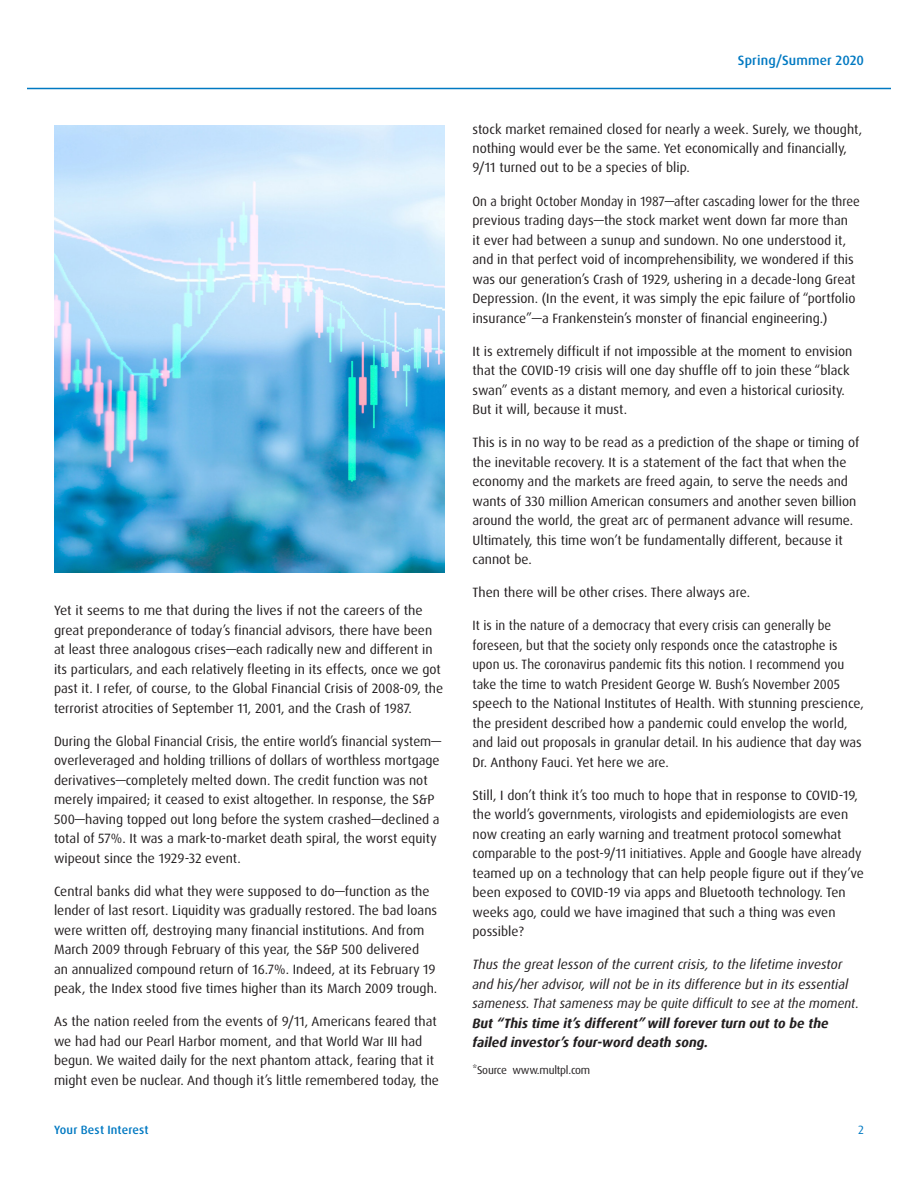
<style>
.page{position:relative;width:918px;height:1188px;background:#fff}
.page>*{position:absolute;margin:0;border:0;box-sizing:border-box;transform-origin:0 0}
.t1{font:13.5px/19.5px "Dax Pro";color:#231f20}
.t2{font:13.5px/19.5px "Dax Pro";color:#231f20;scale:.95 1}
.t3{font:italic 13.5px/19.5px "Dax Pro";color:#231f20}
.t4{font:500 13.5px "Dax Pro";letter-spacing:.01em;color:#0079c2}
.t5{font:500 12px "Dax Pro";letter-spacing:.015em;color:#0079c2}
.t6{font:12px "Dax Pro";color:#0079c2}
.t7{font:11.25px "Dax OT";letter-spacing:-.02em;color:#231f20}
.s1{font-family:"Dax Offc Pro";font-weight:700}
</style>
<div class="page">
<hr style="left:27px;top:88px;width:864px;height:1px;background:#0079c2">
<img style="left:54px;top:125px;width:391px;height:447px">
<p class="t1" style="left:54px;top:601px;width:391px">Yet it seems to me that during the lives if not the careers of the great preponderance of today’s financial advisors, there have been at least three analogous crises—each radically new and different in its particulars, and each relatively fleeting in its effects, once we got past it. I refer, of course, to the Global Financial Crisis of 2008-09, the terrorist atrocities of September 11, 2001, and the Crash of 1987.</p>
<p class="t1" style="left:54px;top:731px;width:389px">During the Global Financial Crisis, the entire world’s financial system— overleveraged and holding trillions of dollars of worthless mortgage derivatives—completely melted down. The credit function was not merely impaired; it ceased to exist altogether. In response, the S&amp;P 500—having topped out long before the system crashed—declined a total of 57%. It was a mark-to-market death spiral, the worst equity wipeout since the 1929-32 event.</p>
<p class="t1" style="left:54px;top:881px;width:385px">Central banks did what they were supposed to do—function as the lender of last resort. Liquidity was gradually restored. The bad loans were written off, destroying many financial institutions. And from March 2009 through February of this year, the S&amp;P 500 delivered<br>an annualized compound return of 16.7%. Indeed, at its February 19 peak, the Index stood five times higher than its March 2009 trough.</p>
<p class="t1" style="left:54px;top:1012px;width:387px">As the nation reeled from the events of 9/11, Americans feared that we had had our Pearl Harbor moment, and that World War III had begun. We waited daily for the next phantom attack, fearing that it might even be nuclear. And though it’s little remembered today, the</p>
<p class="t4" style="left:738px;top:51px;width:128px">Spring/Summer 2020</p>
<p class="t1" style="left:473px;top:119px;width:391px">stock market remained closed for nearly a week. Surely, we thought, nothing would ever be the same. Yet economically and financially,<br>9/11 turned out to be a species of blip.</p>
<p class="t2" style="left:472px;top:191px;width:409px">On a bright October Monday in 1987—after cascading lower for the three previous trading days—the stock market went down far more than<br>it ever had between a sunup and sundown. No one understood it, and in that perfect void of incomprehensibility, we wondered if this was our generation’s Crash of 1929, ushering in a decade-long Great Depression. (In the event, it was simply the epic failure of “portfolio insurance”—a Frankenstein’s monster of financial engineering.)</p>
<p class="t1" style="left:473px;top:341px;width:381px">It is extremely difficult if not impossible at the moment to envision that the COVID-19 crisis will one day shuffle off to join these “black swan” events as a distant memory, and even a historical curiosity.<br>But it will, because it must.</p>
<p class="t1" style="left:473px;top:433px;width:388px">This is in no way to be read as a prediction of the shape or timing of the inevitable recovery. It is a statement of the fact that when the economy and the markets are freed again, to serve the needs and wants of 330 million American consumers and another seven billion around the world, the great arc of permanent advance will resume.<br>Ultimately, this time won’t be fundamentally different, because it cannot be.</p>
<p class="t1" style="left:473px;top:583px;width:279px">Then there will be other crises. There always are.</p>
<p class="t2" style="left:472px;top:616px;width:413px">It is in the nature of a democracy that every crisis can generally be foreseen, but that the society only responds once the catastrophe is upon us. The coronavirus pandemic fits this notion. I recommend you take the time to watch President George W. Bush’s November 2005 speech to the National Institutes of Health. With stunning prescience, the president described how a pandemic could envelop the world, and laid out proposals in granular detail. In his audience that day was Dr. Anthony Fauci. Yet here we are.</p>
<p class="t1" style="left:472px;top:785px;width:393px">Still, I don’t think it’s too much to hope that in response to COVID-19, the world’s governments, virologists and epidemiologists are even now creating an early warning and treatment protocol somewhat comparable to the post-9/11 initiatives. Apple and Google have already teamed up on a technology that can help people figure out if they’ve been exposed to COVID-19 via apps and Bluetooth technology. Ten weeks ago, could we have imagined that such a thing was even possible?</p>
<p class="t3" style="left:472px;top:955px;width:388px">Thus the great lesson of the current crisis, to the lifetime investor and his/her advisor, will not be in its difference but in its essential sameness. That sameness may be quite difficult to see at the moment.<br><span class="s1">But “This time it’s different” will forever turn out to be the failed investor’s four-word death song.</span></p>
<p class="t7" style="left:473px;top:1063px;width:119px">*Source www.multpl.com</p>
<p class="t5" style="left:54px;top:1122px;width:96px">Your Best Interest</p>
<p class="t6" style="left:858px;top:1122px;width:7px">2</p>
</div>
